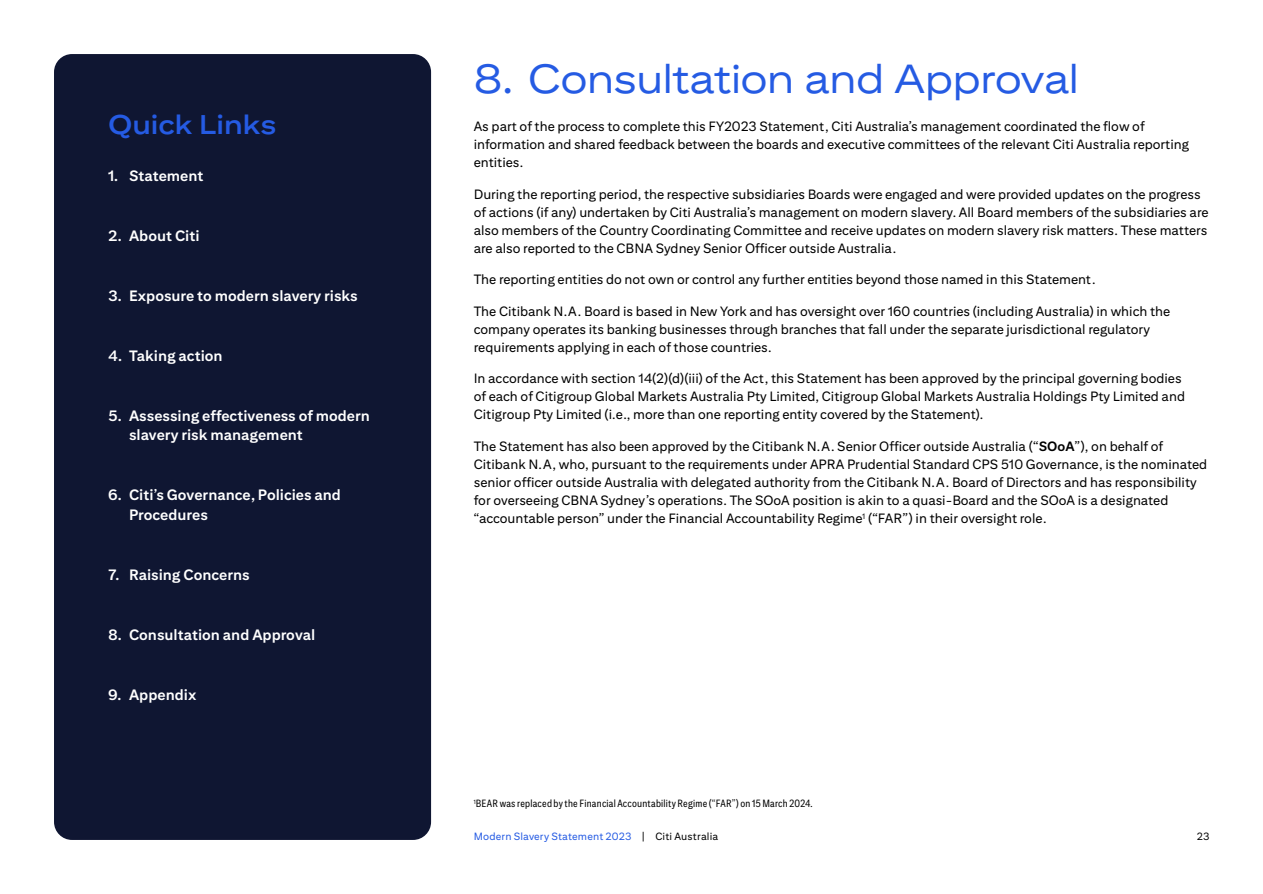
<style>
.page{position:relative;width:1263px;height:894px;background:#fff}
.page>*{position:absolute;margin:0;border:0;box-sizing:border-box;transform-origin:0 0}
.t1{font:40.5px "Citi Sans Display";letter-spacing:-.02em;color:#255be3}
.t2{font:700 27px "Citi Sans Display";color:#255be3}
.t3{font:700 15px/19.5px "Citi Sans Text";color:#fff}
.t4{font:13.5px/18px "Citi Sans Text";color:#000}
.t5{font:condensed 10.5px "Citi Sans";letter-spacing:.02em;color:#000}
.t6{font:10.5px "Citi Sans Text";letter-spacing:.015em;color:#255be3}
.t7{font:10.5px "Citi Sans Text";color:#000}
.s1{font-weight:700}
.s2{color:#000}
</style>
<div class="page">
<div style="left:54px;top:54px;width:377px;height:785px;background:#0f1632;border-radius:18px"></div>
<h2 class="t2" style="left:108px;top:108px;width:170px">Quick Links</h2>
<p class="t3" style="left:108px;top:165px;width:97px">1. Statement</p>
<p class="t3" style="left:108px;top:225px;width:93px">2. About Citi</p>
<p class="t3" style="left:108px;top:285px;width:251px">3. Exposure to modern slavery risks</p>
<p class="t3" style="left:108px;top:345px;width:116px">4. Taking action</p>
<p class="t3" style="left:129px;top:405px;width:242px;text-indent:-21px">5. Assessing effectiveness of modern slavery risk management</p>
<p class="t3" style="left:129px;top:485px;width:213px;text-indent:-21px">6. Citi’s Governance, Policies and<br>Procedures</p>
<p class="t3" style="left:108px;top:564px;width:143px">7. Raising Concerns</p>
<p class="t3" style="left:108px;top:624px;width:209px">8. Consultation and Approval</p>
<p class="t3" style="left:108px;top:684px;width:90px">9. Appendix</p>
<h1 class="t1" style="left:474px;top:55px;width:607px">8. Consultation and Approval</h1>
<p class="t4" style="left:474px;top:117px;width:717px">As part of the process to complete this FY2023 Statement, Citi Australia’s management coordinated the flow of information and shared feedback between the boards and executive committees of the relevant Citi Australia reporting entities.</p>
<p class="t4" style="left:474px;top:185px;width:736px">During the reporting period, the respective subsidiaries Boards were engaged and were provided updates on the progress of actions (if any) undertaken by Citi Australia’s management on modern slavery. All Board members of the subsidiaries are also members of the Country Coordinating Committee and receive updates on modern slavery risk matters. These matters are also reported to the CBNA Sydney Senior Officer outside Australia.</p>
<p class="t4" style="left:474px;top:270px;width:623px">The reporting entities do not own or control any further entities beyond those named in this Statement.</p>
<p class="t4" style="left:474px;top:302px;width:698px">The Citibank N.A. Board is based in New York and has oversight over 160 countries (including Australia) in which the company operates its banking businesses through branches that fall under the separate jurisdictional regulatory requirements applying in each of those countries.</p>
<p class="t4" style="left:474px;top:369px;width:713px">In accordance with section 14(2)(d)(iii) of the Act, this Statement has been approved by the principal governing bodies of each of Citigroup Global Markets Australia Pty Limited, Citigroup Global Markets Australia Holdings Pty Limited and<br>Citigroup Pty Limited (i.e., more than one reporting entity covered by the Statement).</p>
<p class="t4" style="left:474px;top:437px;width:735px">The Statement has also been approved by the Citibank N.A. Senior Officer outside Australia (“<span class="s1">SOoA</span>”), on behalf of Citibank N.A, who, pursuant to the requirements under APRA Prudential Standard CPS 510 Governance, is the nominated senior officer outside Australia with delegated authority from the Citibank N.A. Board of Directors and has responsibility for overseeing CBNA Sydney’s operations. The SOoA position is akin to a quasi-Board and the SOoA is a designated “accountable person” under the Financial Accountability Regime<sup>1</sup> (“FAR”) in their oversight role.</p>
<p class="t5" style="left:474px;top:797px;width:340px"><sup>1</sup>BEAR was replaced by the Financial Accountability Regime (“FAR”) on 15 March 2024.</p>
<p class="t6" style="left:474px;top:829px;width:246px">Modern Slavery Statement 2023 <span class="s2">| Citi Australia</span></p>
<p class="t7" style="left:1196px;top:829px;width:14px">23</p>
</div>
